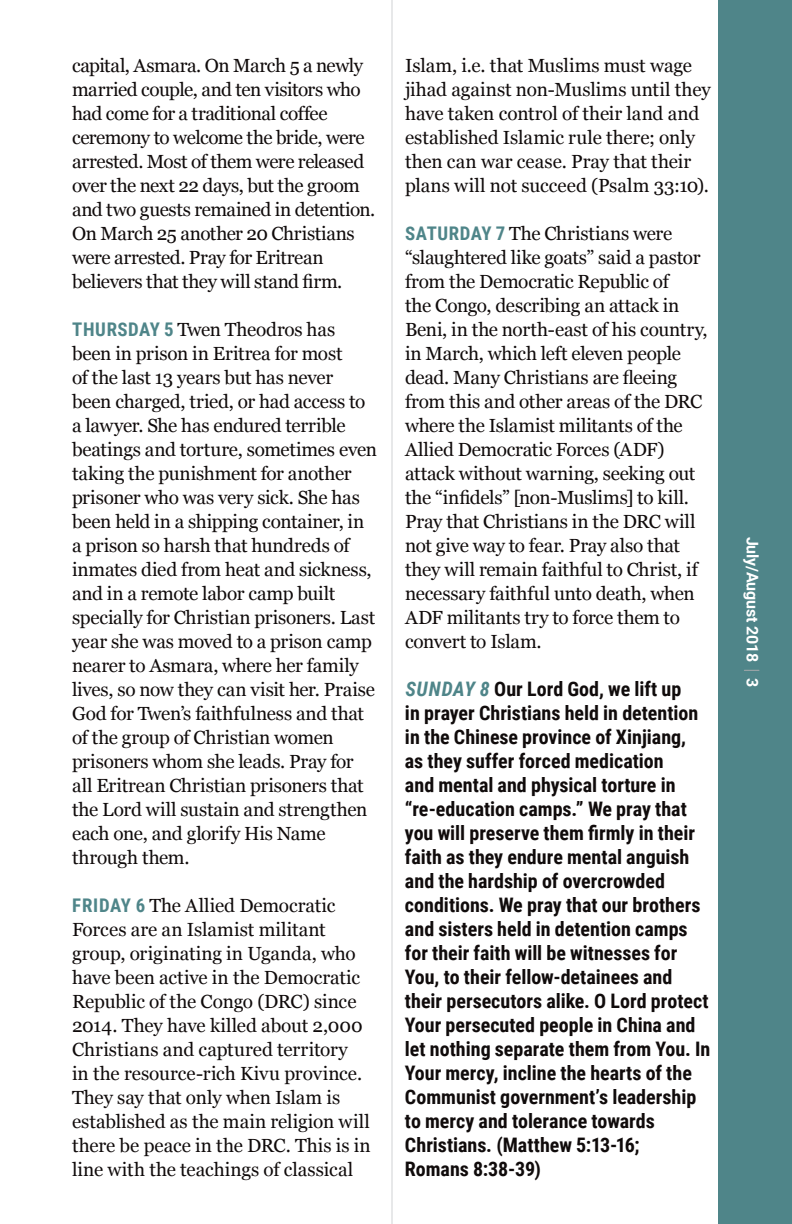
<style>
.page{position:relative;width:792px;height:1224px;background:#fff}
.page>*{position:absolute;margin:0;border:0;box-sizing:border-box;transform-origin:0 0}
.t1{font:700 20px/24px "Roboto Condensed";color:#100b0b}
.t2{font:19px/24px "Georgia";letter-spacing:-.01em;color:#100b0b}
.t3{font:700 16px "Roboto";letter-spacing:-.01em;color:#fff}
.s1{font-family:"Roboto Condensed";font-weight:700;font-size:18.8px;color:#4f8589}
.s2{font-style:italic;color:#4f8589}
</style>
<div class="page">
<hr style="left:392px;top:0;width:1px;height:1224px;background:#d1d3d4">
<div style="left:718px;top:0;width:74px;height:1224px;background:#4f8589"></div>
<svg style="left:744px;top:670px;width:15px;height:1px"></svg>
<p class="t2" style="left:72px;top:54px;width:305px">capital, Asmara. On March 5 a newly married couple, and ten visitors who had come for a traditional coffee ceremony to welcome the bride, were arrested. Most of them were released over the next 22 days, but the groom and two guests remained in detention.<br>On March 25 another 20 Christians were arrested. Pray for Eritrean believers that they will stand firm.</p>
<p class="t2" style="left:72px;top:318px;width:307px"><span class="s1">THURSDAY 5</span> Twen Theodros has been in prison in Eritrea for most<br>of the last 13 years but has never been charged, tried, or had access to a lawyer. She has endured terrible beatings and torture, sometimes even taking the punishment for another prisoner who was very sick. She has been held in a shipping container, in a prison so harsh that hundreds of inmates died from heat and sickness, and in a remote labor camp built specially for Christian prisoners. Last year she was moved to a prison camp nearer to Asmara, where her family lives, so now they can visit her. Praise God for Twen’s faithfulness and that of the group of Christian women prisoners whom she leads. Pray for all Eritrean Christian prisoners that the Lord will sustain and strengthen each one, and glorify His Name through them.</p>
<p class="t2" style="left:72px;top:894px;width:300px"><span class="s1">FRIDAY 6</span> The Allied Democratic Forces are an Islamist militant group, originating in Uganda, who have been active in the Democratic Republic of the Congo (DRC) since 2014. They have killed about 2,000<br>Christians and captured territory<br>in the resource-rich Kivu province.<br>They say that only when Islam is established as the main religion will there be peace in the DRC. This is in line with the teachings of classical</p>
<p class="t2" style="left:405px;top:54px;width:307px">Islam, i.e. that Muslims must wage jihad against non-Muslims until they have taken control of their land and established Islamic rule there; only then can war cease. Pray that their plans will not succeed (Psalm 33:10).</p>
<p class="t2" style="left:405px;top:222px;width:304px"><span class="s1">SATURDAY 7</span> The Christians were “slaughtered like goats” said a pastor from the Democratic Republic of<br>the Congo, describing an attack in Beni, in the north-east of his country, in March, which left eleven people dead. Many Christians are fleeing from this and other areas of the DRC where the Islamist militants of the Allied Democratic Forces (ADF) attack without warning, seeking out the “infidels” [non-Muslims] to kill.<br>Pray that Christians in the DRC will not give way to fear. Pray also that they will remain faithful to Christ, if necessary faithful unto death, when ADF militants try to force them to convert to Islam.</p>
<p class="t1" style="left:405px;top:676px;width:307px"><span class="s2">SUNDAY 8</span> Our Lord God, we lift up<br>in prayer Christians held in detention in the Chinese province of Xinjiang,<br>as they suffer forced medication<br>and mental and physical torture in “re-education camps.” We pray that you will preserve them firmly in their faith as they endure mental anguish and the hardship of overcrowded conditions. We pray that our brothers and sisters held in detention camps for their faith will be witnesses for You, to their fellow-detainees and their persecutors alike. O Lord protect Your persecuted people in China and let nothing separate them from You. In Your mercy, incline the hearts of the Communist government’s leadership to mercy and tolerance towards Christians. (Matthew 5:13-16;<br>Romans 8:38-39)</p>
<p class="t3" style="left:764px;top:537px;width:152px;rotate:90deg">July/August 2018 3</p>
</div>
